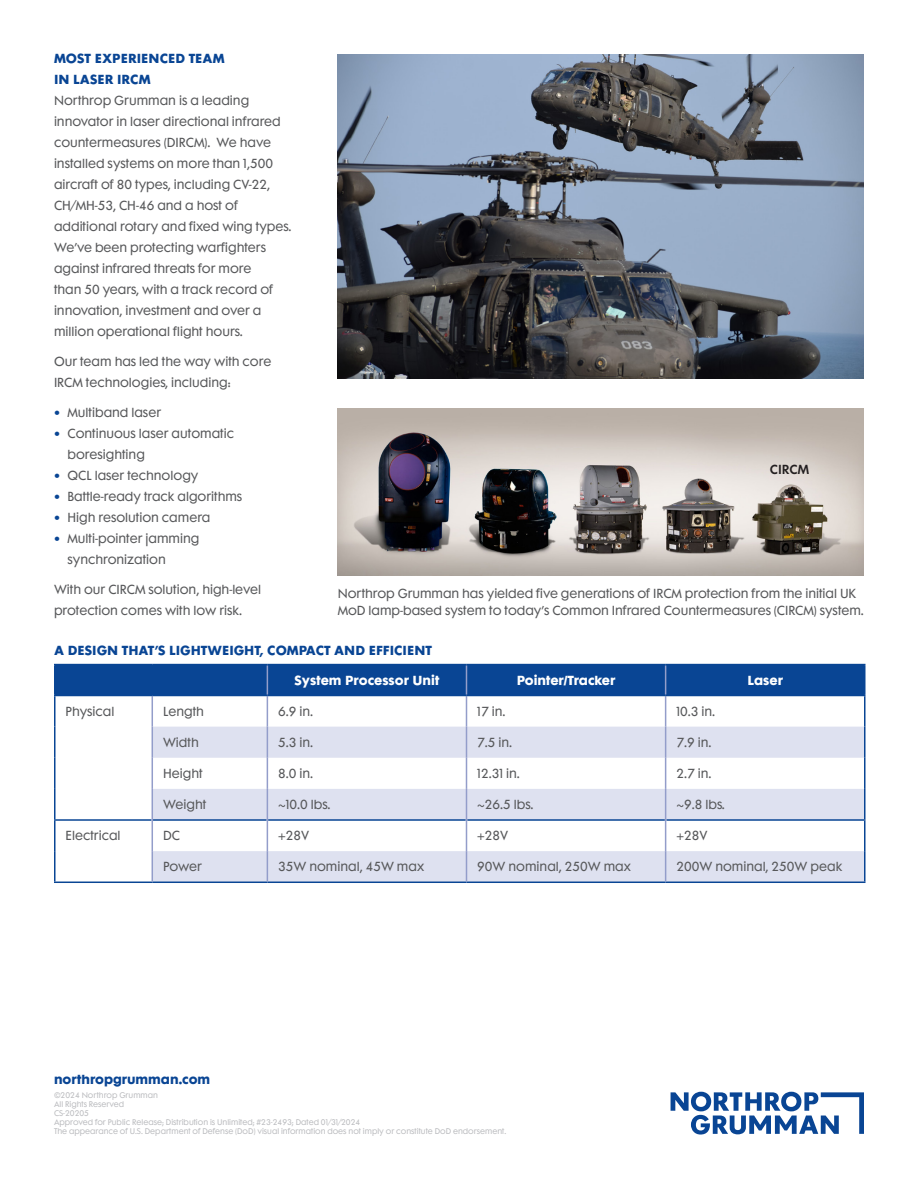
<style>
.page{position:relative;width:918px;height:1188px;background:#fff}
.page>*{position:absolute;margin:0;border:0;box-sizing:border-box;transform-origin:0 0}
.Body{font:12px/21px "Futura Maxi Std";color:#57585a}
.Subhead{font:700 12px/21px "Futura Maxi Std";color:#094594}
.Body-2{font:700 12px "Futura Maxi Std";color:#fff}
.Body-3{font:600 12px "Futura Maxi Std";color:#231f20}
.t1{font:7.5px/9px "Futura Maxi Std";color:#bcbdc0}
.s1{font-weight:700;color:#094594}
</style>
<div class="page">
<svg style="left:671px;top:1092px;width:193px;height:43px"></svg>
<img style="left:337px;top:54px;width:527px;height:325px">
<img style="left:337px;top:409px;width:527px;height:166px">
<div style="left:56px;top:665px;width:808px;height:30px;background:#094594"></div>
<svg style="left:153px;top:727px;width:711px;height:155px;fill:#dee1f0"></svg>
<hr style="left:54px;top:819px;width:98px;height:2px;background:#094594">
<hr style="left:153px;top:819px;width:114px;height:2px;background:#094594">
<hr style="left:268px;top:819px;width:198px;height:2px;background:#094594">
<hr style="left:467px;top:819px;width:198px;height:2px;background:#094594">
<hr style="left:666px;top:819px;width:200px;height:2px;background:#094594">
<hr style="left:54px;top:696px;width:2px;height:31px;background:#094594">
<hr style="left:54px;top:727px;width:2px;height:31px;background:#094594">
<hr style="left:54px;top:758px;width:2px;height:31px;background:#094594">
<hr style="left:54px;top:789px;width:2px;height:30px;background:#094594">
<hr style="left:864px;top:696px;width:2px;height:31px;background:#094594">
<hr style="left:864px;top:727px;width:2px;height:31px;background:#094594">
<hr style="left:864px;top:758px;width:2px;height:31px;background:#094594">
<hr style="left:864px;top:789px;width:2px;height:30px;background:#094594">
<hr style="left:54px;top:821px;width:2px;height:30px;background:#094594">
<hr style="left:54px;top:851px;width:2px;height:31px;background:#094594">
<hr style="left:54px;top:882px;width:98px;height:1px;background:#094594">
<hr style="left:864px;top:821px;width:2px;height:30px;background:#094594">
<hr style="left:864px;top:851px;width:2px;height:31px;background:#094594">
<hr style="left:152px;top:882px;width:115px;height:1px;background:#094594">
<hr style="left:267px;top:882px;width:199px;height:1px;background:#094594">
<hr style="left:466px;top:882px;width:200px;height:1px;background:#094594">
<hr style="left:666px;top:882px;width:200px;height:1px;background:#094594">
<hr style="left:267px;top:665px;width:1px;height:30px;background:#939dca">
<hr style="left:466px;top:665px;width:1px;height:30px;background:#939dca">
<hr style="left:665px;top:665px;width:1px;height:30px;background:#939dca">
<hr style="left:152px;top:696px;width:1px;height:31px;background:#939dca">
<hr style="left:267px;top:696px;width:1px;height:31px;background:#939dca">
<hr style="left:466px;top:696px;width:1px;height:31px;background:#939dca">
<hr style="left:665px;top:696px;width:1px;height:31px;background:#939dca">
<hr style="left:152px;top:727px;width:1px;height:31px;background:#939dca">
<hr style="left:267px;top:727px;width:1px;height:31px;background:#939dca">
<hr style="left:466px;top:727px;width:1px;height:31px;background:#939dca">
<hr style="left:665px;top:727px;width:1px;height:31px;background:#939dca">
<hr style="left:152px;top:758px;width:1px;height:31px;background:#939dca">
<hr style="left:267px;top:758px;width:1px;height:31px;background:#939dca">
<hr style="left:466px;top:758px;width:1px;height:31px;background:#939dca">
<hr style="left:665px;top:758px;width:1px;height:31px;background:#939dca">
<hr style="left:152px;top:789px;width:1px;height:31px;background:#939dca">
<hr style="left:267px;top:789px;width:1px;height:31px;background:#939dca">
<hr style="left:466px;top:789px;width:1px;height:31px;background:#939dca">
<hr style="left:665px;top:789px;width:1px;height:31px;background:#939dca">
<hr style="left:152px;top:820px;width:1px;height:31px;background:#939dca">
<hr style="left:267px;top:820px;width:1px;height:31px;background:#939dca">
<hr style="left:466px;top:820px;width:1px;height:31px;background:#939dca">
<hr style="left:665px;top:820px;width:1px;height:31px;background:#939dca">
<hr style="left:152px;top:851px;width:1px;height:31px;background:#939dca">
<hr style="left:267px;top:851px;width:1px;height:31px;background:#939dca">
<hr style="left:466px;top:851px;width:1px;height:31px;background:#939dca">
<hr style="left:665px;top:851px;width:1px;height:31px;background:#939dca">
<hr style="left:54px;top:664px;width:98px;height:1px;background:#094594">
<hr style="left:54px;top:665px;width:2px;height:30px;background:#094594">
<hr style="left:152px;top:664px;width:115px;height:1px;background:#094594">
<hr style="left:267px;top:664px;width:199px;height:1px;background:#094594">
<hr style="left:466px;top:664px;width:200px;height:1px;background:#094594">
<hr style="left:666px;top:664px;width:200px;height:1px;background:#094594">
<hr style="left:864px;top:665px;width:2px;height:30px;background:#094594">
<hr style="left:54px;top:695px;width:98px;height:1px;background:#094594">
<hr style="left:152px;top:695px;width:115px;height:1px;background:#094594">
<hr style="left:267px;top:695px;width:199px;height:1px;background:#094594">
<hr style="left:466px;top:695px;width:200px;height:1px;background:#094594">
<hr style="left:666px;top:695px;width:200px;height:1px;background:#094594">
<p class="Subhead" style="left:54px;top:48px;width:172px">MOST EXPERIENCED TEAM<br>IN LASER IRCM</p>
<p class="Body" style="left:54px;top:90px;width:239px">Northrop Grumman is a leading innovator in laser directional infrared countermeasures (DIRCM). We have installed systems on more than 1,500 aircraft of 80 types, including CV-22, CH/MH-53, CH-46 and a host of additional rotary and fixed wing types.<br>We’ve been protecting warfighters against infrared threats for more<br>than 50 years, with a track record of innovation, investment and over a million operational flight hours.</p>
<p class="Body" style="left:54px;top:351px;width:219px">Our team has led the way with core<br>IRCM technologies, including:</p>
<p class="Body" style="left:54px;top:402px;width:109px"><span class="s1">•</span> Multiband laser</p>
<p class="Body" style="left:68px;top:423px;width:168px;text-indent:-14px"><span class="s1">•</span> Continuous laser automatic boresighting</p>
<p class="Body" style="left:54px;top:465px;width:146px"><span class="s1">•</span> QCL laser technology</p>
<p class="Body" style="left:54px;top:486px;width:190px"><span class="s1">•</span> Battle-ready track algorithms</p>
<p class="Body" style="left:54px;top:507px;width:158px"><span class="s1">•</span> High resolution camera</p>
<p class="Body" style="left:68px;top:528px;width:133px;text-indent:-14px"><span class="s1">•</span> Multi-pointer jamming synchronization</p>
<p class="Body" style="left:54px;top:579px;width:209px">With our CIRCM solution, high-level protection comes with low risk.</p>
<p class="Body" style="left:338px;top:586px;width:528px;line-height:16.5px">Northrop Grumman has yielded five generations of IRCM protection from the initial UK<br>MoD lamp-based system to today’s Common Infrared Countermeasures (CIRCM) system.</p>
<p class="Body-3" style="left:770px;top:461px;width:41px">CIRCM</p>
<p class="Subhead" style="left:54px;top:639px;width:380px">A DESIGN THAT’S LIGHTWEIGHT, COMPACT AND EFFICIENT</p>
<p class="Body-2" style="left:295px;top:671px;width:146px">System Processor Unit</p>
<p class="Body-2" style="left:517px;top:671px;width:100px">Pointer/Tracker</p>
<p class="Body-2" style="left:747px;top:671px;width:37px">Laser</p>
<p class="Body" style="left:66px;top:701px;width:50px">Physical</p>
<p class="Body" style="left:163px;top:701px;width:42px">Length</p>
<p class="Body" style="left:278px;top:701px;width:37px">6.9 in.</p>
<p class="Body" style="left:477px;top:701px;width:30px">17 in.</p>
<p class="Body" style="left:676px;top:701px;width:40px">10.3 in.</p>
<p class="Body" style="left:163px;top:732px;width:37px">Width</p>
<p class="Body" style="left:278px;top:732px;width:37px">5.3 in.</p>
<p class="Body" style="left:477px;top:732px;width:37px">7.5 in.</p>
<p class="Body" style="left:676px;top:732px;width:37px">7.9 in.</p>
<p class="Body" style="left:163px;top:763px;width:41px">Height</p>
<p class="Body" style="left:278px;top:763px;width:37px">8.0 in.</p>
<p class="Body" style="left:477px;top:763px;width:44px">12.31 in.</p>
<p class="Body" style="left:676px;top:763px;width:37px">2.7 in.</p>
<p class="Body" style="left:163px;top:794px;width:45px">Weight</p>
<p class="Body" style="left:278px;top:794px;width:54px">~10.0 lbs.</p>
<p class="Body" style="left:477px;top:794px;width:58px">~26.5 lbs.</p>
<p class="Body" style="left:676px;top:794px;width:50px">~9.8 lbs.</p>
<p class="Body" style="left:66px;top:825px;width:57px">Electrical</p>
<p class="Body" style="left:163px;top:825px;width:18px">DC</p>
<p class="Body" style="left:278px;top:825px;width:33px">+28V</p>
<p class="Body" style="left:477px;top:825px;width:33px">+28V</p>
<p class="Body" style="left:676px;top:825px;width:33px">+28V</p>
<p class="Body" style="left:163px;top:856px;width:40px">Power</p>
<p class="Body" style="left:278px;top:856px;width:148px">35W nominal, 45W max</p>
<p class="Body" style="left:477px;top:856px;width:155px">90W nominal, 250W max</p>
<p class="Body" style="left:676px;top:856px;width:167px">200W nominal, 250W peak</p>
<p class="Subhead" style="left:54px;top:1069px;width:158px">northropgrumman.com</p>
<p class="t1" style="left:54px;top:1091px;width:454px">©2024 Northrop Grumman<br>All Rights Reserved<br>CS-20205<br>Approved for Public Release; Distribution is Unlimited; #23-2493; Dated 01/31/2024<br>The appearance of U.S. Department of Defense (DoD) visual information does not imply or constitute DoD endorsement.</p>
</div>
